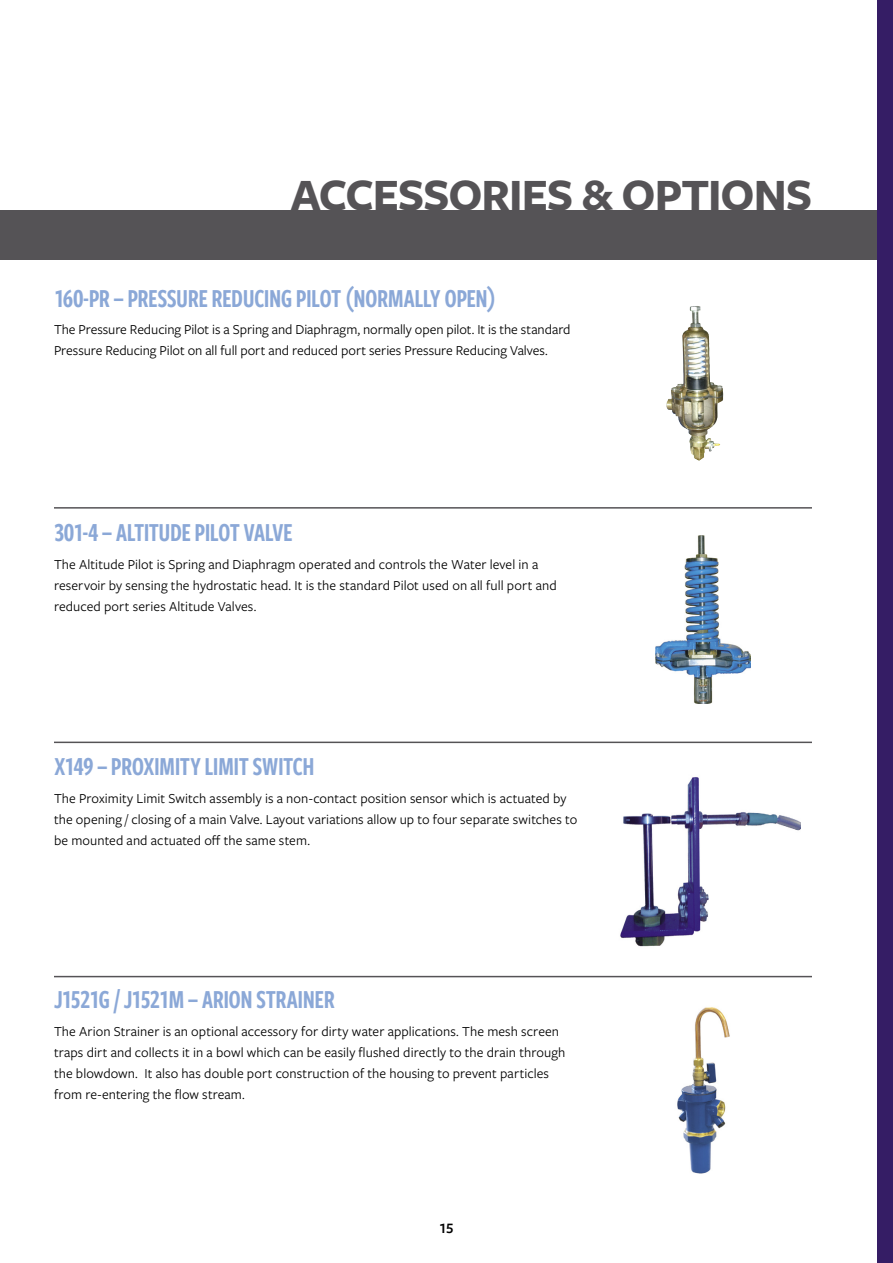
<style>
.page{position:relative;width:893px;height:1263px;background:#fff}
.page>*{position:absolute;margin:0;border:0;box-sizing:border-box;transform-origin:0 0}
.t1{font:700 46.5px "Freight Sans Pro";letter-spacing:-.02em;color:#555356}
.t2{font:27px "Freight Sans Cmp Pro Semi";letter-spacing:-.025em;color:#8ba8d7}
.t3{font:600 15px "Freight Sans Pro";color:#000}
.t4{font:14.25px/21px "Freight Sans Pro";letter-spacing:.005em;color:#000}
</style>
<div class="page">
<div style="left:0;top:210px;width:893px;height:50px;background:#555356"></div>
<img style="left:666px;top:306px;width:30px;height:145px">
<img style="left:655px;top:535px;width:95px;height:169px">
<img style="left:620px;top:777px;width:180px;height:170px">
<img style="left:677px;top:1007px;width:53px;height:167px">
<div style="left:878px;top:0;width:15px;height:1263px;background:#351d65"></div>
<hr style="left:54px;top:507px;width:758px;height:2px;background:#555356">
<hr style="left:54px;top:742px;width:758px;height:1px;background:#555356">
<hr style="left:54px;top:976px;width:758px;height:1px;background:#555356">
<h1 class="t1" style="left:291px;top:163px;width:523px">ACCESSORIES &amp; OPTIONS</h1>
<h2 class="t2" style="left:54px;top:279px;width:444px">160-PR – PRESSURE REDUCING PILOT (NORMALLY OPEN)</h2>
<p class="t4" style="left:54px;top:319px;width:518px">The Pressure Reducing Pilot is a Spring and Diaphragm, normally open pilot. It is the standard<br>Pressure Reducing Pilot on all full port and reduced port series Pressure Reducing Valves.</p>
<h2 class="t2" style="left:54px;top:514px;width:240px">301-4 – ALTITUDE PILOT VALVE</h2>
<p class="t4" style="left:54px;top:553px;width:504px">The Altitude Pilot is Spring and Diaphragm operated and controls the Water level in a reservoir by sensing the hydrostatic head. It is the standard Pilot used on all full port and reduced port series Altitude Valves.</p>
<h2 class="t2" style="left:54px;top:748px;width:262px">X149 – PROXIMITY LIMIT SWITCH</h2>
<p class="t4" style="left:54px;top:787px;width:525px">The Proximity Limit Switch assembly is a non-contact position sensor which is actuated by the opening / closing of a main Valve. Layout variations allow up to four separate switches to be mounted and actuated off the same stem.</p>
<h2 class="t2" style="left:54px;top:981px;width:282px">J1521G / J1521M – ARION STRAINER</h2>
<p class="t4" style="left:54px;top:1020px;width:513px">The Arion Strainer is an optional accessory for dirty water applications. The mesh screen traps dirt and collects it in a bowl which can be easily flushed directly to the drain through the blowdown. It also has double port construction of the housing to prevent particles from re-entering the flow stream.</p>
<p class="t3" style="left:439px;top:1218px;width:16px">15</p>
</div>
